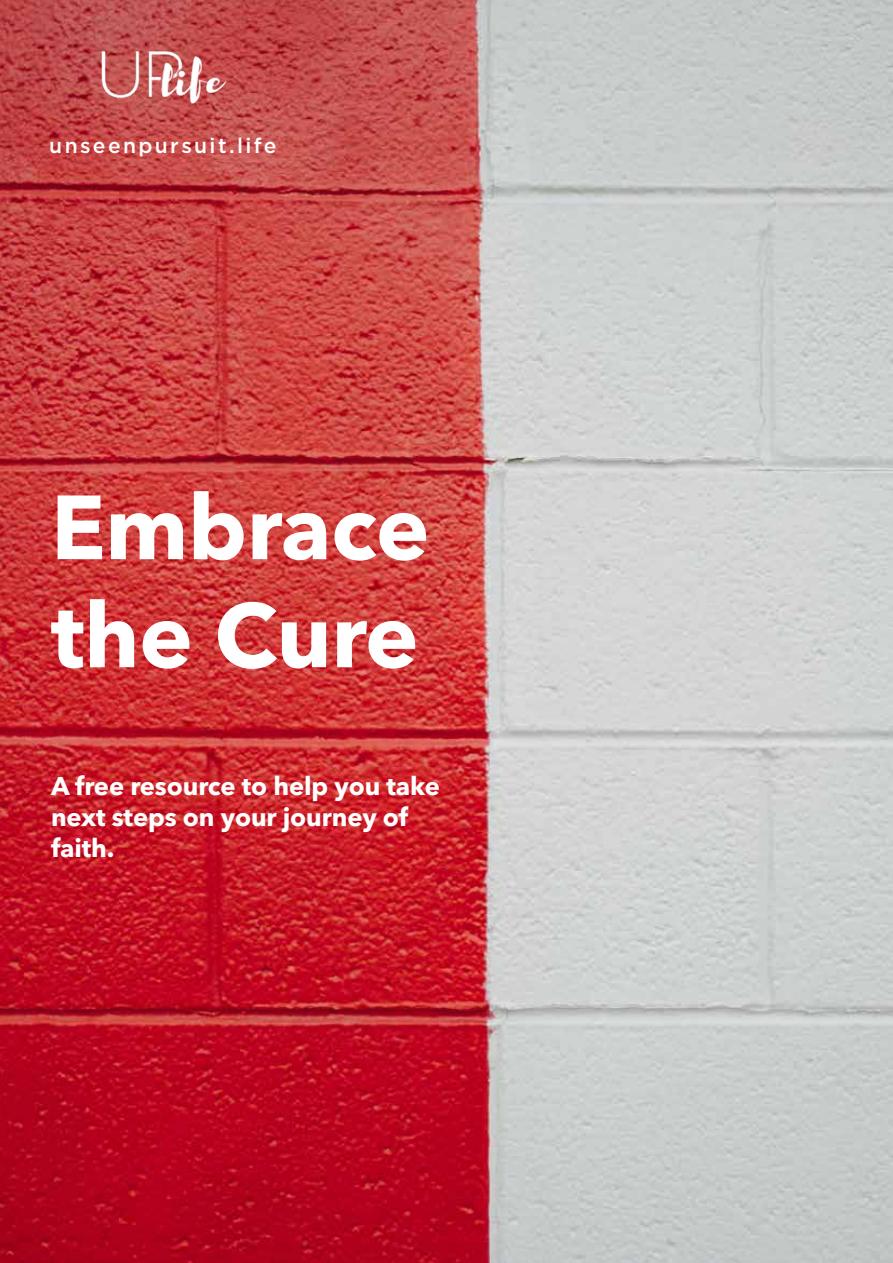
<style>
.page{position:relative;width:893px;height:1263px;background:#fff}
.page>*{position:absolute;margin:0;border:0;box-sizing:border-box;transform-origin:0 0}
.t1{font:700 90px/108px "Avenir Next LT Pro";letter-spacing:-.005em;color:#fff}
.t2{font:700 25.5px/30.6px "Avenir Next LT Pro";letter-spacing:-.005em;color:#fff}
.t3{font:500 21px "Gotham";letter-spacing:.115em;color:#fff}
</style>
<div class="page">
<img style="left:0;top:0;width:893px;height:1263px">
<img style="left:51px;top:13px;width:225px;height:128px">
<p class="t3" style="left:49px;top:132px;width:229px">unseenpursuit.life</p>
<h1 class="t1" style="left:51px;top:473px;width:380px">Embrace the Cure</h1>
<p class="t2" style="left:51px;top:771px;width:391px">A free resource to help you take next steps on your journey of faith.</p>
</div>
